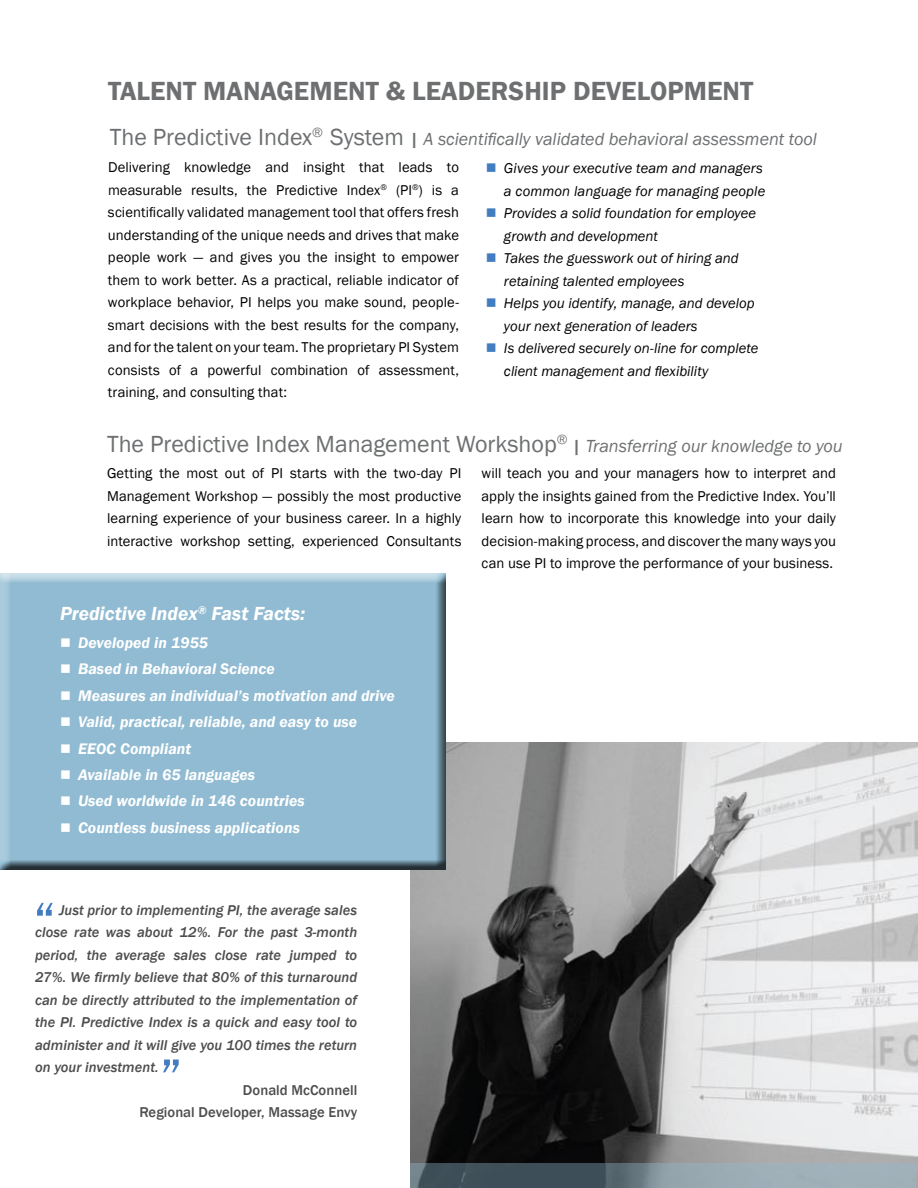
<style>
.page{position:relative;width:918px;height:1188px;background:#fff}
.page>*{position:absolute;margin:0;border:0;box-sizing:border-box;transform-origin:0 0}
.t1{font:60px "Franklin Gothic";color:#417dc0}
.t2{font:600 27px "Franklin Gothic";letter-spacing:.005em;color:#6d6f71}
.t3{font:24px "Franklin Gothic";color:#6d6f71}
.t4{font:italic 600 19.5px "Franklin Gothic";letter-spacing:.005em;color:#fff}
.t5{font:italic 18px "Franklin Gothic";color:#6d6f71}
.t6{font:italic 600 15.75px "Franklin Gothic";letter-spacing:.005em;color:#fff}
.t7{font:14.7px/22.5px "Franklin Gothic";letter-spacing:.005em;color:#000;text-align:justify}
.t8{font:italic 14.7px/22.5px "Franklin Gothic";color:#000}
.t9{font:italic 500 14.7px/22.5px "Franklin Gothic";letter-spacing:.005em;color:#4d4d4f;text-align:justify}
.t10{font:500 14.7px/22.5px "Franklin Gothic";letter-spacing:.005em;color:#4d4d4f;text-align:right}
.s1{font-style:normal;font-size:24px}
.s2{font-weight:500;font-style:normal}
.s3{color:#417dc0}
.s4{font-weight:500;font-size:18px}
.s5{font-style:italic;font-size:18px}
</style>
<div class="page">
<img style="left:410px;top:742px;width:508px;height:446px">
<svg style="left:410px;top:1164px;width:505px;height:24px"></svg>
<div style="left:0;top:567px;width:447px;height:304px;background:#000;opacity:.75"></div>
<h2 class="t2" style="left:108px;top:74px;width:58px">TALENT</h2>
<h2 class="t2" style="left:203px;top:74px;width:109px">MANAGEMENT</h2>
<h2 class="t2" style="left:386px;top:74px;width:369px">&amp; LEADERSHIP DEVELOPMENT</h2>
<p class="t5" style="left:110px;top:128px;width:709px"><span class="s1">The Predictive Index</span><sup>®</sup> <span class="s1">System</span> <span class="s2">|</span> A scientifically validated behavioral assessment tool</p>
<p class="t7" style="left:108px;top:156px;width:353px">Delivering knowledge and insight that leads to measurable results, the Predictive Index<sup>®</sup> (PI<sup>®</sup>) is a scientifically validated management tool that offers fresh understanding of the unique needs and drives that make people work — and gives you the insight to empower them to work better. As a practical, reliable indicator of workplace behavior, PI helps you make sound, people&shy;smart decisions with the best results for the company, and for the talent on your team. The proprietary PI System consists of a powerful combination of assessment, training, and consulting that:</p>
<p class="t8" style="left:486px;top:157px;width:281px;text-align:right"><span class="s3">■</span> Gives your executive team and managers a common language for managing people</p>
<p class="t8" style="left:504px;top:202px;width:254px;text-indent:-18px"><span class="s3">■</span> Provides a solid foundation for employee growth and development</p>
<p class="t8" style="left:504px;top:247px;width:236px;text-indent:-18px"><span class="s3">■</span> Takes the guesswork out of hiring and retaining talented employees</p>
<p class="t8" style="left:504px;top:292px;width:252px;text-indent:-18px"><span class="s3">■</span> Helps you identify, manage, and develop your next generation of leaders</p>
<p class="t8" style="left:504px;top:337px;width:256px;text-indent:-18px"><span class="s3">■</span> Is delivered securely on-line for complete client management and flexibility</p>
<h3 class="t3" style="left:107px;top:429px;width:737px">The Predictive Index Management Workshop<sup>®</sup> <span class="s4">|</span> <span class="s5">Transferring our knowledge to you</span></h3>
<p class="t7" style="left:107px;top:462px;width:356px">Getting the most out of PI starts with the two-day PI Management Workshop — possibly the most productive learning experience of your business career. In a highly interactive workshop setting, experienced Consultants</p>
<p class="t7" style="left:482px;top:462px;width:356px">will teach you and your managers how to interpret and apply the insights gained from the Predictive Index. You’ll learn how to incorporate this knowledge into your daily decision-making process, and discover the many ways you can use PI to improve the performance of your business.</p>
<h3 class="t4" style="left:60px;top:601px;width:247px">Predictive Index<sup>®</sup> Fast Facts:</h3>
<p class="t6" style="left:60px;top:633px;width:150px">■ Developed in 1955</p>
<p class="t6" style="left:60px;top:659px;width:216px">■ Based in Behavioral Science</p>
<p class="t6" style="left:60px;top:685px;width:336px">■ Measures an individual’s motivation and drive</p>
<p class="t6" style="left:60px;top:712px;width:299px">■ Valid, practical, reliable, and easy to use</p>
<p class="t6" style="left:60px;top:738px;width:133px">■ EEOC Compliant</p>
<p class="t6" style="left:60px;top:765px;width:197px">■ Available in 65 languages</p>
<p class="t6" style="left:60px;top:791px;width:246px">■ Used worldwide in 146 countries</p>
<p class="t6" style="left:60px;top:817px;width:241px">■ Countless business applications</p>
<h1 class="t1" style="left:33px;top:886px;width:26px">“</h1>
<p class="t9" style="left:35px;top:899px;width:324px;text-indent:24px">Just prior to implementing PI, the average sales close rate was about 12%. For the past 3-month period, the average sales close rate jumped to 27%. We firmly believe that 80% of this turnaround can be directly attributed to the implementation of the PI. Predictive Index is a quick and easy tool to administer and it will give you 100 times the return on your investment.</p>
<p class="t10" style="left:139px;top:1079px;width:219px">Donald McConnell<br>Regional Developer, Massage Envy</p>
<h1 class="t1" style="left:159px;top:1042px;width:26px">”</h1>
</div>
